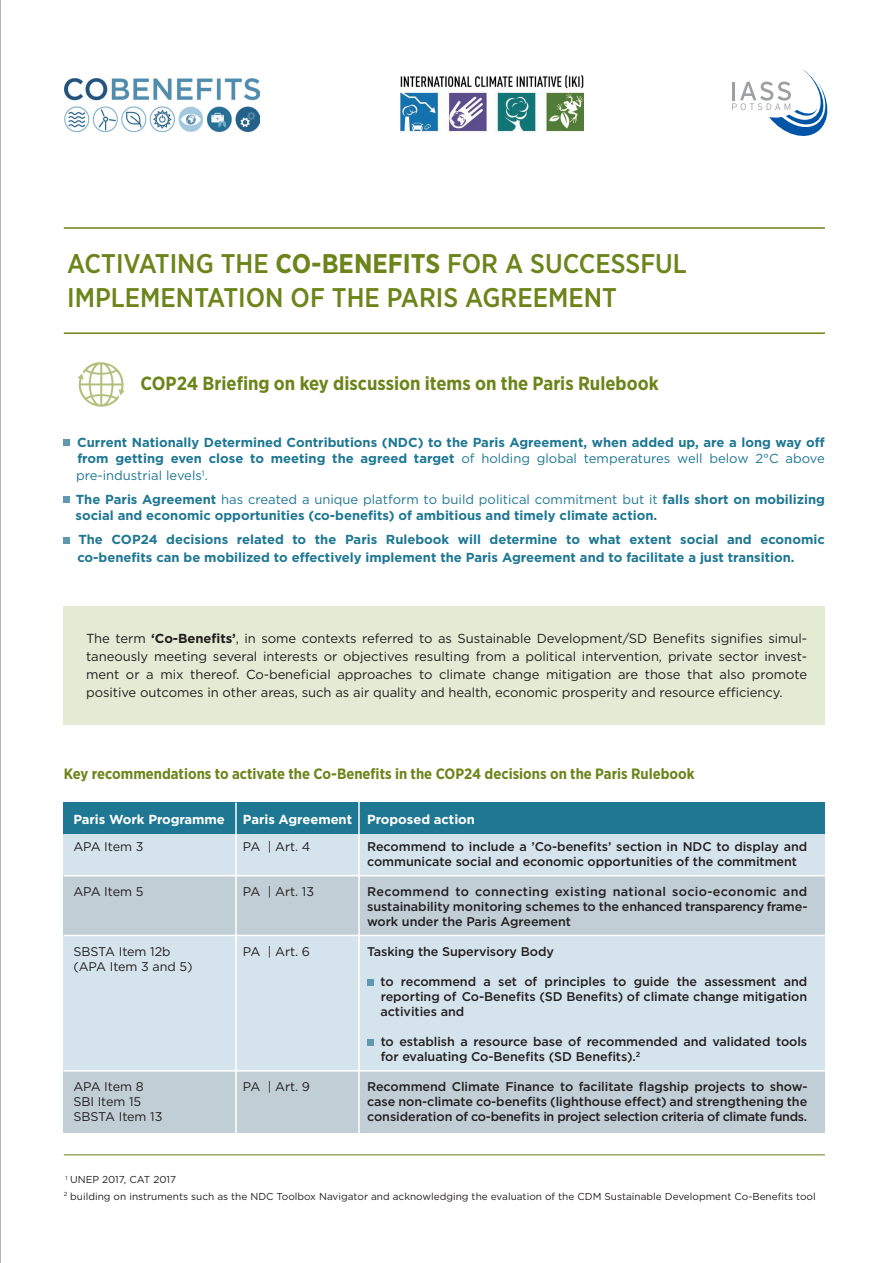
<style>
.page{position:relative;width:893px;height:1263px;background:#fff}
.page>*{position:absolute;margin:0;border:0;box-sizing:border-box;transform-origin:0 0}
.t1{font:500 27px/34.5px "Gotham Narrow";color:#6c841a}
.t2{font:700 19.05px "Gotham Narrow";color:#6c841a}
.t3{font:700 15px "Gotham Narrow";color:#6c841a}
.t4{font:700 13.05px/16.5px "Gotham";color:#1e7793}
.t5{font:13.05px/18px "Gotham";letter-spacing:-.005em;color:#231f20;text-align:justify}
.t6{font:700 13.05px "Gotham";letter-spacing:-.005em;color:#fff}
.t7{font:500 12.6px/15px "Gotham";letter-spacing:-.005em;color:#231f20;text-align:justify}
.t8{font:12.6px/15px "Gotham";letter-spacing:-.005em;color:#231f20}
.t9{font:10.05px/16.5px "Gotham";color:#231f20}
.s1{font-weight:700}
.s2{font-weight:400}
</style>
<div class="page">
<div style="left:64px;top:606px;width:761px;height:118px;background:#e4ead3"></div>
<svg style="left:64px;top:440px;width:6px;height:6px"></svg>
<svg style="left:64px;top:497px;width:6px;height:6px"></svg>
<svg style="left:64px;top:537px;width:6px;height:6px"></svg>
<hr style="left:64px;top:1154px;width:761px;height:1px;background:#6c841a">
<div style="left:64px;top:830px;width:761px;height:303px;background:#d5e4ec"></div>
<div style="left:64px;top:1071px;width:761px;height:62px;background:#c1ced5"></div>
<div style="left:64px;top:876px;width:761px;height:59px;background:#c1ced5"></div>
<div style="left:64px;top:802px;width:761px;height:31px;background:#1e7793"></div>
<hr style="left:358px;top:801px;width:2px;height:332px;background:#fff">
<hr style="left:235px;top:802px;width:2px;height:331px;background:#fff">
<svg style="left:367px;top:979px;width:6px;height:6px"></svg>
<svg style="left:367px;top:1039px;width:6px;height:6px"></svg>
<hr style="left:64px;top:875px;width:761px;height:1px;background:#fff">
<hr style="left:64px;top:935px;width:761px;height:1px;background:#fff">
<hr style="left:64px;top:1070px;width:761px;height:1px;background:#fff">
<svg style="left:77px;top:362px;width:48px;height:45px"></svg>
<img style="left:65px;top:79px;width:194px;height:52px">
<svg style="left:732px;top:69px;width:95px;height:67px"></svg>
<img style="left:400px;top:75px;width:184px;height:58px">
<hr style="left:64px;top:227px;width:761px;height:2px;background:#6c841a">
<hr style="left:64px;top:332px;width:761px;height:2px;background:#6c841a">
<hr style="left:0;top:0;width:1px;height:1263px;background:#a8a9ad">
<h1 class="t1" style="left:67px;top:246px;width:621px">ACTIVATING THE <span class="s1">CO-BENEFITS</span> FOR A SUCCESSFUL<br>IMPLEMENTATION OF THE PARIS AGREEMENT</h1>
<h2 class="t2" style="left:140px;top:371px;width:520px">COP24 Briefing on key discussion items on the Paris Rulebook</h2>
<p class="t4" style="left:76px;top:434px;width:750px;text-align:justify">Current Nationally Determined Contributions (NDC) to the Paris Agreement, when added up, are a long way off from getting even close to meeting the agreed target <span class="s2">of holding global temperatures well below 2°C above pre-industrial levels</span><sup>1</sup><span class="s2">.</span></p>
<p class="t4" style="left:76px;top:491px;width:751px">The Paris Agreement <span class="s2">has created a unique platform to build political commitment but it</span> falls short on mobilizing social and economic opportunities (co-benefits) of ambitious and timely climate action.</p>
<p class="t4" style="left:77px;top:531px;width:749px;line-height:17.4px">The COP24 decisions related to the Paris Rulebook will determine to what extent social and economic co-benefits can be mobilized to effectively implement the Paris Agreement and to facilitate a just transition.</p>
<p class="t5" style="left:86px;top:629px;width:723px">The term <span class="s1">‘Co-Benefits’</span>, in some contexts referred to as Sustainable Development/SD Benefits signifies simul&shy;taneously meeting several interests or objectives resulting from a political intervention, private sector invest&shy;ment or a mix thereof. Co-beneficial approaches to climate change mitigation are those that also promote positive outcomes in other areas, such as air quality and health, economic prosperity and resource efficiency.</p>
<p class="t3" style="left:64px;top:764px;width:632px">Key recommendations to activate the Co-Benefits in the COP24 decisions on the Paris Rulebook</p>
<p class="t6" style="left:73px;top:811px;width:153px">Paris Work Programme</p>
<p class="t8" style="left:73px;top:839px;width:72px">APA Item 3</p>
<p class="t8" style="left:73px;top:884px;width:72px">APA Item 5</p>
<p class="t6" style="left:243px;top:811px;width:111px">Paris Agreement</p>
<p class="t8" style="left:243px;top:839px;width:69px">PA | Art. 4</p>
<p class="t8" style="left:243px;top:884px;width:73px">PA | Art. 13</p>
<p class="t6" style="left:367px;top:811px;width:109px">Proposed action</p>
<p class="t7" style="left:367px;top:839px;width:442px">Recommend to include a ’Co-benefits’ section in NDC to display and communicate social and economic opportunities of the commitment</p>
<p class="t7" style="left:367px;top:884px;width:442px">Recommend to connecting existing national socio-economic and sustainability monitoring schemes to the enhanced transparency frame&shy;work under the Paris Agreement</p>
<p class="t7" style="left:367px;top:944px;width:188px">Tasking the Supervisory Body</p>
<p class="t7" style="left:380px;top:974px;width:428px">to recommend a set of principles to guide the assessment and reporting of Co-Benefits (SD Benefits) of climate change mitigation activities and</p>
<p class="t7" style="left:381px;top:1034px;width:428px">to establish a resource base of recommended and validated tools for evaluating Co-Benefits (SD Benefits).<sup>2</sup></p>
<p class="t7" style="left:367px;top:1079px;width:442px">Recommend Climate Finance to facilitate flagship projects to show&shy;case non-climate co-benefits (lighthouse effect) and strengthening the consideration of co-benefits in project selection criteria of climate funds.</p>
<p class="t8" style="left:243px;top:944px;width:69px">PA | Art. 6</p>
<p class="t8" style="left:73px;top:944px;width:121px">SBSTA Item 12b (APA Item 3 and 5)</p>
<p class="t8" style="left:243px;top:1079px;width:69px">PA | Art. 9</p>
<p class="t8" style="left:73px;top:1079px;width:91px">APA Item 8<br>SBI Item 15<br>SBSTA Item 13</p>
<p class="t9" style="left:64px;top:1171px;width:753px"><sup>1</sup> UNEP 2017, CAT 2017<br><sup>2</sup> building on instruments such as the NDC Toolbox Navigator and acknowledging the evaluation of the CDM Sustainable Development Co-Benefits tool</p>
</div>
